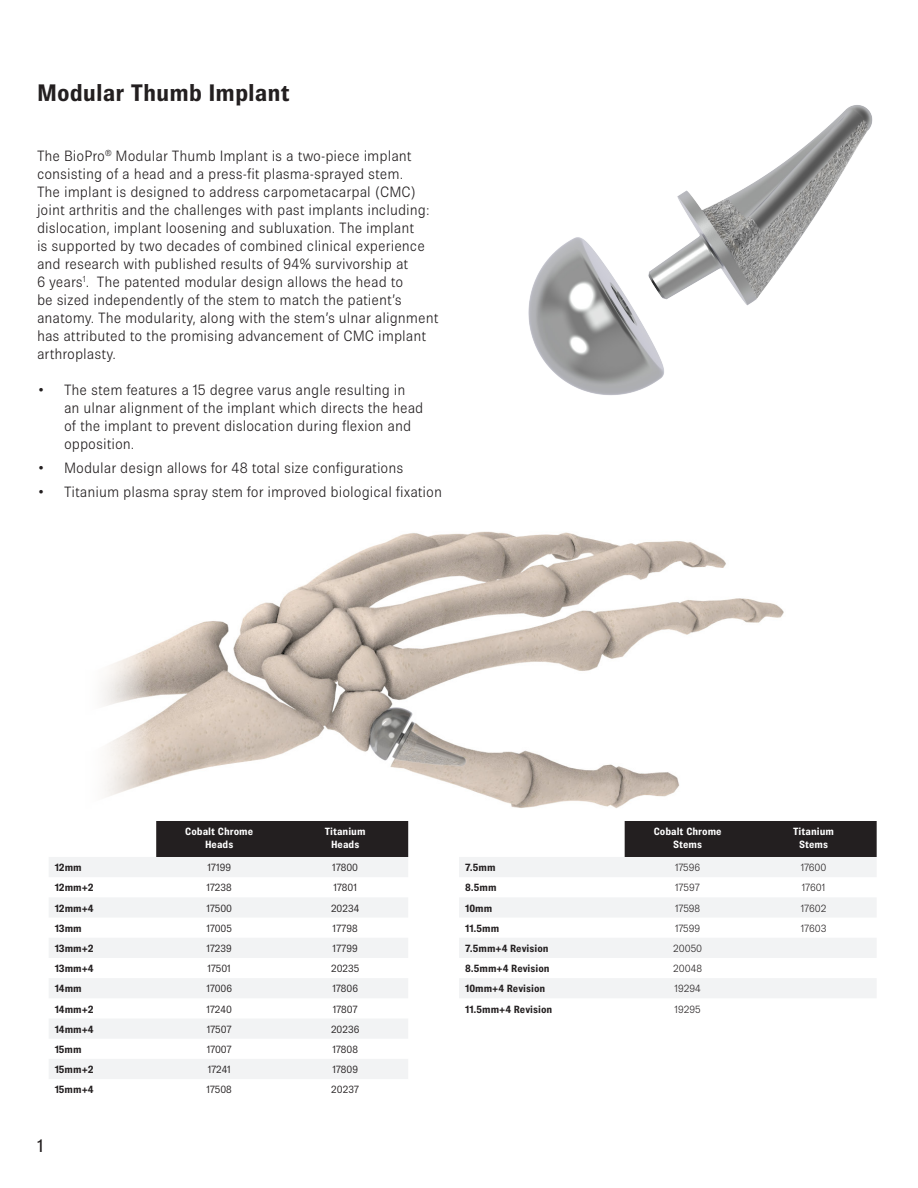
<style>
.page{position:relative;width:918px;height:1188px;background:#fff}
.page>*{position:absolute;margin:0;border:0;box-sizing:border-box;transform-origin:0 0}
.t1{font:700 24px "Brown Pro";color:#231f20}
.t2{font:500 18px "Brown Pro";color:#231f20}
.t3{font:300 15px/18px "Brown Pro";color:#231f20}
.t4{font:700 10.5px "Brown Pro";color:#231f20}
.t5{font:10.5px "Brown Pro";color:#231f20}
.t6{font:700 10.5px "Brown Pro";color:#fff}
.t7{font:300 10.5px "Brown Pro";color:#231f20}
</style>
<div class="page">
<img style="left:528px;top:105px;width:345px;height:290px">
<img style="left:102px;top:531px;width:682px;height:315px">
<div style="left:156px;top:821px;width:252px;height:36px;background:#231f20"></div>
<svg style="left:49px;top:857px;width:359px;height:222px;fill:#f2f3f4"></svg>
<div style="left:625px;top:821px;width:252px;height:36px;background:#231f20"></div>
<svg style="left:459px;top:857px;width:417px;height:141px;fill:#f2f3f4"></svg>
<p class="t1" style="left:37px;top:79px;width:254px">Modular Thumb Implant</p>
<p class="t3" style="left:37px;top:147px;width:403px">The BioPro<sup>®</sup> Modular Thumb Implant is a two-piece implant consisting of a head and a press-fit plasma-sprayed stem.<br>The implant is designed to address carpometacarpal (CMC) joint arthritis and the challenges with past implants including: dislocation, implant loosening and subluxation. The implant<br>is supported by two decades of combined clinical experience and research with published results of 94% survivorship at<br>6 years<sup>1</sup>. The patented modular design allows the head to<br>be sized independently of the stem to match the patient’s anatomy. The modularity, along with the stem’s ulnar alignment has attributed to the promising advancement of CMC implant arthroplasty.</p>
<p class="t3" style="left:64px;top:381px;width:361px;text-indent:-27px">• The stem features a 15 degree varus angle resulting in an ulnar alignment of the implant which directs the head of the implant to prevent dislocation during flexion and opposition.</p>
<p class="t3" style="left:37px;top:459px;width:368px">• Modular design allows for 48 total size configurations</p>
<p class="t3" style="left:37px;top:483px;width:407px">• Titanium plasma spray stem for improved biological fixation</p>
<p class="t6" style="left:185px;top:826px;width:69px">Cobalt Chrome</p>
<p class="t6" style="left:205px;top:838px;width:30px">Heads</p>
<p class="t6" style="left:325px;top:826px;width:42px">Titanium</p>
<p class="t6" style="left:331px;top:838px;width:30px">Heads</p>
<p class="t4" style="left:55px;top:862px;width:29px">12mm</p>
<p class="t5" style="left:207px;top:862px;width:25px">17199</p>
<p class="t5" style="left:332px;top:862px;width:27px">17800</p>
<p class="t4" style="left:55px;top:882px;width:41px">12mm+2</p>
<p class="t5" style="left:207px;top:882px;width:27px">17238</p>
<p class="t5" style="left:333px;top:882px;width:25px">17801</p>
<p class="t4" style="left:55px;top:902px;width:41px">12mm+4</p>
<p class="t5" style="left:206px;top:902px;width:27px">17500</p>
<p class="t5" style="left:331px;top:902px;width:30px">20234</p>
<p class="t4" style="left:55px;top:922px;width:29px">13mm</p>
<p class="t5" style="left:206px;top:922px;width:27px">17005</p>
<p class="t5" style="left:333px;top:922px;width:27px">17798</p>
<p class="t4" style="left:55px;top:943px;width:41px">13mm+2</p>
<p class="t5" style="left:207px;top:943px;width:27px">17239</p>
<p class="t5" style="left:333px;top:943px;width:27px">17799</p>
<p class="t4" style="left:55px;top:963px;width:41px">13mm+4</p>
<p class="t5" style="left:208px;top:963px;width:25px">17501</p>
<p class="t5" style="left:331px;top:963px;width:30px">20235</p>
<p class="t4" style="left:55px;top:983px;width:29px">14mm</p>
<p class="t5" style="left:206px;top:983px;width:27px">17006</p>
<p class="t5" style="left:332px;top:983px;width:27px">17806</p>
<p class="t4" style="left:55px;top:1003px;width:41px">14mm+2</p>
<p class="t5" style="left:206px;top:1003px;width:27px">17240</p>
<p class="t5" style="left:333px;top:1003px;width:27px">17807</p>
<p class="t4" style="left:55px;top:1023px;width:41px">14mm+4</p>
<p class="t5" style="left:207px;top:1023px;width:26px">17507</p>
<p class="t5" style="left:331px;top:1023px;width:30px">20236</p>
<p class="t4" style="left:55px;top:1044px;width:28px">15mm</p>
<p class="t5" style="left:207px;top:1044px;width:27px">17007</p>
<p class="t5" style="left:332px;top:1044px;width:27px">17808</p>
<p class="t4" style="left:55px;top:1064px;width:40px">15mm+2</p>
<p class="t5" style="left:208px;top:1064px;width:24px">17241</p>
<p class="t5" style="left:332px;top:1064px;width:27px">17809</p>
<p class="t4" style="left:55px;top:1084px;width:40px">15mm+4</p>
<p class="t5" style="left:206px;top:1084px;width:27px">17508</p>
<p class="t5" style="left:331px;top:1084px;width:29px">20237</p>
<p class="t2" style="left:37px;top:1136px;width:8px">1</p>
<p class="t6" style="left:654px;top:826px;width:69px">Cobalt Chrome</p>
<p class="t6" style="left:673px;top:838px;width:30px">Stems</p>
<p class="t6" style="left:793px;top:826px;width:42px">Titanium</p>
<p class="t6" style="left:799px;top:838px;width:30px">Stems</p>
<p class="t4" style="left:465px;top:862px;width:32px">7.5mm</p>
<p class="t7" style="left:675px;top:862px;width:27px">17596</p>
<p class="t7" style="left:801px;top:862px;width:27px">17600</p>
<p class="t4" style="left:465px;top:882px;width:33px">8.5mm</p>
<p class="t7" style="left:675px;top:882px;width:26px">17597</p>
<p class="t7" style="left:802px;top:882px;width:25px">17601</p>
<p class="t4" style="left:465px;top:902px;width:29px">10mm</p>
<p class="t7" style="left:675px;top:902px;width:27px">17598</p>
<p class="t7" style="left:801px;top:902px;width:27px">17602</p>
<p class="t4" style="left:465px;top:922px;width:36px">11.5mm</p>
<p class="t7" style="left:675px;top:922px;width:27px">17599</p>
<p class="t7" style="left:801px;top:922px;width:27px">17603</p>
<p class="t4" style="left:465px;top:943px;width:85px">7.5mm+4 Revision</p>
<p class="t7" style="left:673px;top:943px;width:31px">20050</p>
<p class="t4" style="left:465px;top:963px;width:86px">8.5mm+4 Revision</p>
<p class="t7" style="left:673px;top:963px;width:30px">20048</p>
<p class="t4" style="left:465px;top:983px;width:82px">10mm+4 Revision</p>
<p class="t7" style="left:674px;top:983px;width:28px">19294</p>
<p class="t4" style="left:465px;top:1003px;width:89px">11.5mm+4 Revision</p>
<p class="t7" style="left:675px;top:1003px;width:28px">19295</p>
</div>
